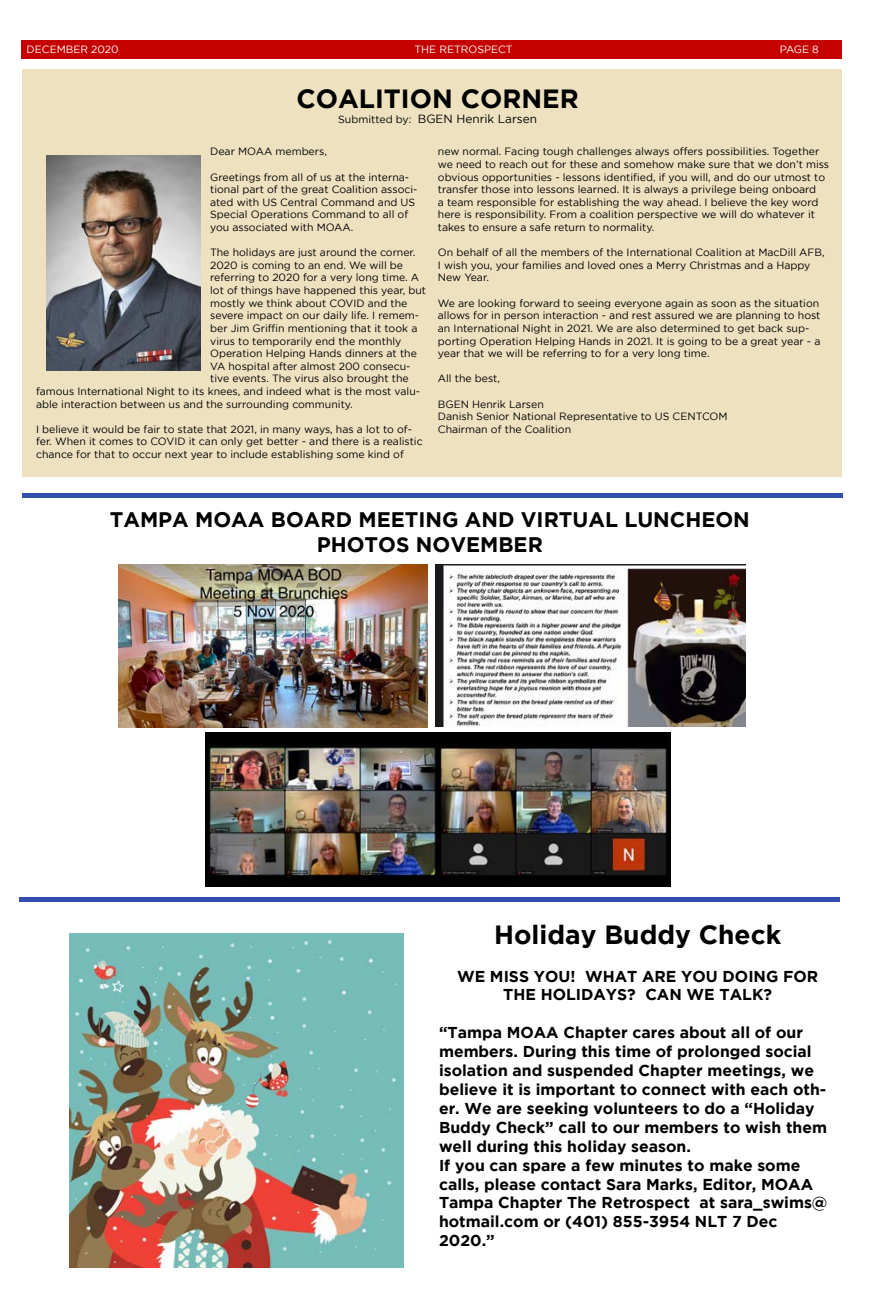
<style>
.page{position:relative;width:869px;height:1303px;background:#fff}
.page>*{position:absolute;margin:0;border:0;box-sizing:border-box;transform-origin:0 0}
.t1{font:700 26.25px "Gotham";color:#000}
.t2{font:700 21px/25.2px "Gotham";color:#000;text-align:center}
.t3{font:700 15.75px/18.9px "Gotham";color:#000;text-align:center}
.t4{font:11.81px "Gotham";color:#000}
.t5{font:10.5px/12.6px "Gotham";color:#000}
.t6{font:10.5px "Gotham";color:#fff}
.s1{font-size:10.5px}
</style>
<div class="page">
<div style="left:22px;top:40px;width:819px;height:19px;background:#c50000"></div>
<div style="left:22px;top:493px;width:820px;height:5px;background:#324fb0"></div>
<img style="left:439px;top:732px;width:230px;height:154px">
<img style="left:205px;top:732px;width:234px;height:154px">
<img style="left:119px;top:564px;width:308px;height:163px">
<img style="left:435px;top:564px;width:310px;height:162px">
<div style="left:22px;top:69px;width:819px;height:407px;background:#eee1c0"></div>
<img style="left:46px;top:155px;width:154px;height:215px">
<img style="left:69px;top:933px;width:334px;height:333px">
<div style="left:19px;top:896px;width:820px;height:5px;background:#324fb0"></div>
<p class="t6" style="left:27px;top:44px;width:93px">DECEMBER 2020</p>
<p class="t6" style="left:414px;top:44px;width:100px">THE RETROSPECT</p>
<p class="t6" style="left:779px;top:44px;width:41px">PAGE 8</p>
<h1 class="t1" style="left:296px;top:84px;width:284px">COALITION CORNER</h1>
<p class="t4" style="left:338px;top:112px;width:200px"><span class="s1">Submitted by:</span> BGEN Henrik Larsen</p>
<p class="t5" style="left:210px;top:145px;width:118px">Dear MOAA members,</p>
<p class="t5" style="left:210px;top:170px;width:209px">Greetings from all of us at the interna&shy;tional part of the great Coalition associ&shy;ated with US Central Command and US Special Operations Command to all of you associated with MOAA.</p>
<p class="t5" style="left:210px;top:246px;width:207px">The holidays are just around the corner.</p>
<p class="t5" style="left:210px;top:259px;width:194px">2020 is coming to an end. We will be</p>
<p class="t5" style="left:210px;top:271px;width:210px">referring to 2020 for a very long time. A</p>
<p class="t5" style="left:210px;top:284px;width:217px">lot of things have happened this year, but</p>
<p class="t5" style="left:210px;top:296px;width:199px">mostly we think about COVID and the</p>
<p class="t5" style="left:210px;top:309px;width:210px">severe impact on our daily life. I remem-</p>
<p class="t5" style="left:210px;top:322px;width:209px">ber Jim Griffin mentioning that it took a</p>
<p class="t5" style="left:210px;top:334px;width:193px">virus to temporarily end the monthly</p>
<p class="t5" style="left:210px;top:347px;width:208px">Operation Helping Hands dinners at the</p>
<p class="t5" style="left:210px;top:359px;width:202px">VA hospital after almost 200 consecu-</p>
<p class="t5" style="left:210px;top:372px;width:200px">tive events. The virus also brought the</p>
<p class="t5" style="left:36px;top:385px;width:385px">famous International Night to its knees, and indeed what is the most valu-</p>
<p class="t5" style="left:36px;top:397px;width:318px">able interaction between us and the surrounding community.</p>
<p class="t5" style="left:36px;top:422px;width:388px">I believe it would be fair to state that 2021, in many ways, has a lot to of&shy;fer. When it comes to COVID it can only get better - and there is a realistic chance for that to occur next year to include establishing some kind of</p>
<p class="t5" style="left:437px;top:145px;width:392px">new normal. Facing tough challenges always offers possibilities. Together we need to reach out for these and somehow make sure that we don’t miss obvious opportunities - lessons identified, if you will, and do our utmost to transfer those into lessons learned. It is always a privilege being onboard<br>a team responsible for establishing the way ahead. I believe the key word here is responsibility. From a coalition perspective we will do whatever it takes to ensure a safe return to normality.</p>
<p class="t5" style="left:437px;top:246px;width:388px">On behalf of all the members of the International Coalition at MacDill AFB,<br>I wish you, your families and loved ones a Merry Christmas and a Happy<br>New Year.</p>
<p class="t5" style="left:437px;top:296px;width:384px">We are looking forward to seeing everyone again as soon as the situation allows for in person interaction - and rest assured we are planning to host an International Night in 2021. We are also determined to get back sup&shy;porting Operation Helping Hands in 2021. It is going to be a great year - a year that we will be referring to for a very long time.</p>
<p class="t5" style="left:437px;top:372px;width:64px">All the best,</p>
<p class="t5" style="left:437px;top:397px;width:291px">BGEN Henrik Larsen<br>Danish Senior National Representative to US CENTCOM<br>Chairman of the Coalition</p>
<h2 class="t2" style="left:110px;top:506px;width:641px">TAMPA MOAA BOARD MEETING AND VIRTUAL LUNCHEON<br>PHOTOS NOVEMBER</h2>
<h1 class="t1" style="left:494px;top:919px;width:288px">Holiday Buddy Check</h1>
<h3 class="t3" style="left:457px;top:965px;width:362px">WE MISS YOU! WHAT ARE YOU DOING FOR<br>THE HOLIDAYS? CAN WE TALK?</h3>
<p class="t3" style="left:439px;top:1022px;width:389px;text-align:left">“Tampa MOAA Chapter cares about all of our members. During this time of prolonged social isolation and suspended Chapter meetings, we believe it is important to connect with each oth&shy;er. We are seeking volunteers to do a “Holiday Buddy Check” call to our members to wish them well during this holiday season.<br>If you can spare a few minutes to make some calls, please contact Sara Marks, Editor, MOAA Tampa Chapter The Retrospect at sara_swims@ hotmail.com or (401) 855-3954 NLT 7 Dec 2020.”</p>
</div>
